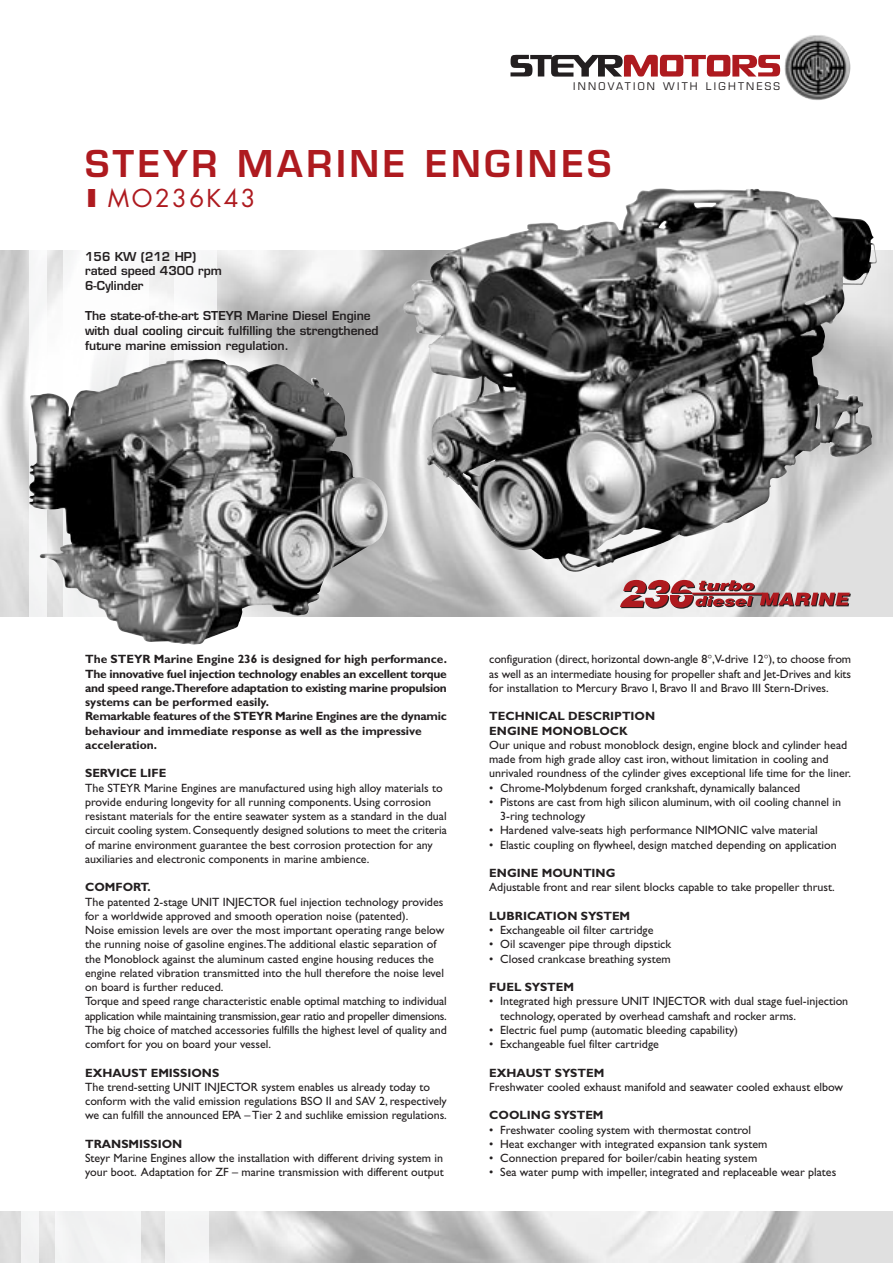
<style>
.page{position:relative;width:893px;height:1263px;background:#fff}
.page>*{position:absolute;margin:0;border:0;box-sizing:border-box;transform-origin:0 0}
.t1{font:600 36px "Eurostile";letter-spacing:.1em;color:#ae1a1f}
.t2{font:24px "Futura";letter-spacing:.1em;color:#ae1a1f}
.t3{font:12px/14.2px "Gill Sans";color:#231f20}
.t4{font:700 12px/14.2px "Gill Sans";letter-spacing:-.02em;color:#231f20}
.t5{font:600 12px/14.9px "Eurostile";color:#231f20}
.t6{font:700 12px/14.2px "Gill Sans";color:#231f20}
.t7{font:10.35px "Eurostile";letter-spacing:.22em;color:#231f20}
.s1{font-family:"Eurostile";font-weight:600}
</style>
<div class="page">
<img style="left:0;top:251px;width:892px;height:366px">
<img style="left:0;top:1212px;width:892px;height:51px">
<img style="left:784px;top:35px;width:66px;height:65px">
<svg style="left:510px;top:55px;width:270px;height:22px"></svg>
<img style="left:30px;top:251px;width:17px;height:108px">
<img style="left:64px;top:251px;width:85px;height:108px">
<img style="left:174px;top:251px;width:43px;height:108px">
<img style="left:21px;top:1212px;width:17px;height:51px">
<div style="left:55px;top:1208px;width:85px;height:55px;background:linear-gradient(to right,#fff,#fff)"></div>
<div style="left:55px;top:1212px;width:85px;height:51px;background:#f3f3f3"></div>
<div style="left:166px;top:1212px;width:42px;height:51px;background:#f3f4f4"></div>
<svg style="left:620px;top:580px;width:230px;height:29px;background:#b57b7d"></svg>
<img style="left:403px;top:230px;width:469px;height:342px">
<img style="left:29px;top:359px;width:358px;height:286px">
<p class="t7" style="left:573px;top:83px;width:208px">INNOVATION WITH LIGHTNESS</p>
<h1 class="t1" style="left:85px;top:150px;width:528px">STEYR MARINE ENGINES</h1>
<h2 class="t2" style="left:85px;top:187px;width:172px"><span class="s1">I</span>MO236K43</h2>
<p class="t5" style="left:85px;top:250px;width:138px">156 KW (212 HP) rated speed 4300 rpm<br>6-Cylinder</p>
<p class="t5" style="left:85px;top:309px;width:295px">The state-of-the-art STEYR Marine Diesel Engine with dual cooling circuit fulfilling the strengthened future marine emission regulation.</p>
<p class="t4" style="left:85px;top:653px;width:363px">The STEYR Marine Engine 236 is designed for high performance.<br>The innovative fuel injection technology enables an excellent torque and speed range.Therefore adaptation to existing marine propulsion systems can be performed easily.<br>Remarkable features of the STEYR Marine Engines are the dynamic behaviour and immediate response as well as the impressive acceleration.</p>
<p class="t6" style="left:85px;top:767px;width:83px">SERVICE LIFE</p>
<p class="t3" style="left:85px;top:782px;width:363px">The STEYR Marine Engines are manufactured using high alloy materials to provide enduring longevity for all running components. Using corrosion resistant materials for the entire seawater system as a standard in the dual circuit cooling system. Consequently designed solutions to meet the criteria of marine environment guarantee the best corrosion protection for any auxiliaries and electronic components in marine ambience.</p>
<p class="t6" style="left:85px;top:881px;width:67px">COMFORT.</p>
<p class="t3" style="left:85px;top:896px;width:363px">The patented 2-stage UNIT INJECTOR fuel injection technology provides for a worldwide approved and smooth operation noise (patented).<br>Noise emission levels are over the most important operating range below the running noise of gasoline engines.The additional elastic separation of the Monoblock against the aluminum casted engine housing reduces the engine related vibration transmitted into the hull therefore the noise level on board is further reduced.<br>Torque and speed range characteristic enable optimal matching to individual application while maintaining transmission, gear ratio and propeller dimensions.<br>The big choice of matched accessories fulfills the highest level of quality and comfort for you on board your vessel.</p>
<p class="t6" style="left:85px;top:1067px;width:136px">EXHAUST EMISSIONS</p>
<p class="t3" style="left:85px;top:1081px;width:363px">The trend-setting UNIT INJECTOR system enables us already today to conform with the valid emission regulations BSO II and SAV 2, respectively we can fulfill the announced EPA – Tier 2 and suchlike emission regulations.</p>
<p class="t6" style="left:85px;top:1138px;width:99px">TRANSMISSION</p>
<p class="t3" style="left:85px;top:1152px;width:360px">Steyr Marine Engines allow the installation with different driving system in your boot. Adaptation for ZF – marine transmission with different output</p>
<p class="t3" style="left:489px;top:653px;width:363px;text-align:justify">configuration (direct, horizontal down-angle 8 ,V-drive 12 ), to choose from as well as an intermediate housing for propeller shaft and Jet-Drives and kits for installation to Mercury Bravo I, Bravo II and Bravo III Stern-Drives.</p>
<p class="t6" style="left:489px;top:710px;width:167px">TECHNICAL DESCRIPTION<br>ENGINE MONOBLOCK</p>
<p class="t3" style="left:489px;top:739px;width:363px">Our unique and robust monoblock design, engine block and cylinder head made from high grade alloy cast iron, without limitation in cooling and unrivaled roundness of the cylinder gives exceptional life time for the liner.</p>
<p class="t3" style="left:489px;top:782px;width:312px">• Chrome-Molybdenum forged crankshaft, dynamically balanced</p>
<p class="t3" style="left:500px;top:796px;width:342px;text-indent:-11px">• Pistons are cast from high silicon aluminum, with oil cooling channel in<br>3-ring technology</p>
<p class="t3" style="left:489px;top:824px;width:330px">• Hardened valve-seats high performance NIMONIC valve material</p>
<p class="t3" style="left:489px;top:839px;width:349px">• Elastic coupling on flywheel, design matched depending on application</p>
<p class="t6" style="left:489px;top:867px;width:128px">ENGINE MOUNTING</p>
<p class="t3" style="left:489px;top:881px;width:347px">Adjustable front and rear silent blocks capable to take propeller thrust.</p>
<p class="t6" style="left:489px;top:910px;width:142px">LUBRICATION SYSTEM</p>
<p class="t3" style="left:489px;top:924px;width:166px">• Exchangeable oil filter cartridge</p>
<p class="t3" style="left:489px;top:938px;width:183px">• Oil scavenger pipe through dipstick</p>
<p class="t3" style="left:489px;top:953px;width:183px">• Closed crankcase breathing system</p>
<p class="t6" style="left:489px;top:981px;width:86px">FUEL SYSTEM</p>
<p class="t3" style="left:500px;top:995px;width:349px;text-indent:-11px">• Integrated high pressure UNIT INJECTOR with dual stage fuel-injection technology, operated by overhead camshaft and rocker arms.</p>
<p class="t3" style="left:489px;top:1024px;width:250px">• Electric fuel pump (automatic bleeding capability)</p>
<p class="t3" style="left:489px;top:1038px;width:171px">• Exchangeable fuel filter cartridge</p>
<p class="t6" style="left:489px;top:1067px;width:117px">EXHAUST SYSTEM</p>
<p class="t3" style="left:489px;top:1081px;width:355px">Freshwater cooled exhaust manifold and seawater cooled exhaust elbow</p>
<p class="t6" style="left:489px;top:1109px;width:116px">COOLING SYSTEM</p>
<p class="t3" style="left:489px;top:1124px;width:263px">• Freshwater cooling system with thermostat control</p>
<p class="t3" style="left:489px;top:1138px;width:279px">• Heat exchanger with integrated expansion tank system</p>
<p class="t3" style="left:489px;top:1152px;width:269px">• Connection prepared for boiler/cabin heating system</p>
<p class="t3" style="left:489px;top:1166px;width:348px">• Sea water pump with impeller, integrated and replaceable wear plates</p>
</div>
